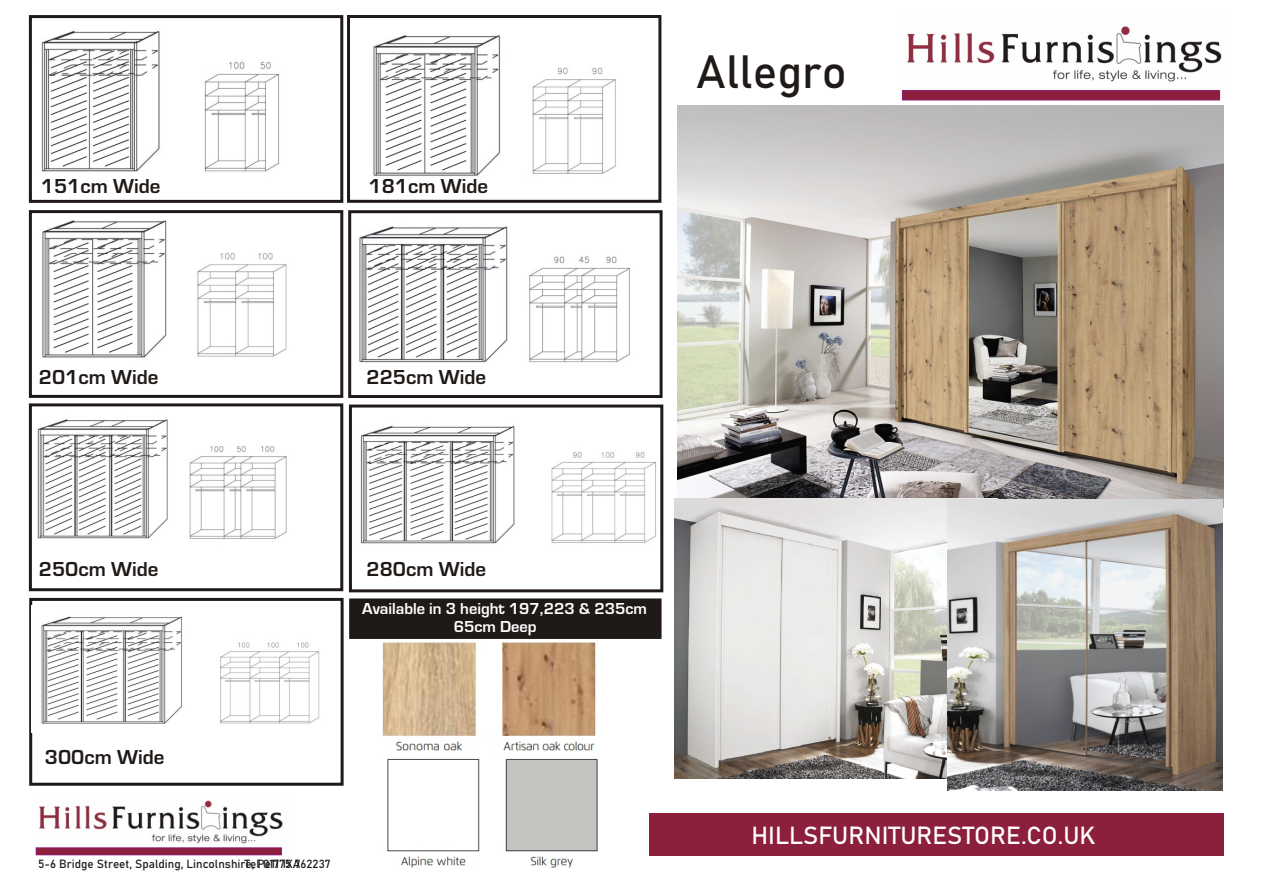
<style>
.page{position:relative;width:1263px;height:894px;background:#fff}
.page>*{position:absolute;margin:0;border:0;box-sizing:border-box;transform-origin:0 0}
.t1{font:46.05px "Bahnschrift";color:#1f1a17}
.t2{font:24.45px "Bahnschrift";color:#fff}
.t3{font:700 21px "Eurostile";color:#1f1a17}
.t4{font:700 16.5px/17.7px "Eurostile";color:#fff}
.t5{font:11.7px "Bahnschrift";color:#1f1a17}
</style>
<div class="page">
<img style="left:901px;top:26px;width:321px;height:66px">
<div style="left:902px;top:91px;width:318px;height:9px;background:#8c1f3b"></div>
<div style="left:902px;top:91px;width:318px;height:9px;border:1px solid #8f1f78"></div>
<img style="left:35px;top:800px;width:248px;height:52px">
<div style="left:36px;top:848px;width:245px;height:7px;background:#8c1f3b"></div>
<div style="left:36px;top:848px;width:245px;height:7px;border:1px solid #8f1f78"></div>
<div style="left:649px;top:813px;width:575px;height:43px;background:#8c1f3b"></div>
<img style="left:41px;top:30px;width:239px;height:142px">
<img style="left:42px;top:220px;width:245px;height:138px">
<img style="left:359px;top:226px;width:271px;height:137px">
<img style="left:37px;top:419px;width:250px;height:120px">
<img style="left:360px;top:425px;width:296px;height:119px">
<div style="left:29px;top:15px;width:314px;height:188px;border:3px solid #1f1a17"></div>
<div style="left:347px;top:15px;width:314px;height:188px;border:3px solid #1f1a17"></div>
<div style="left:348px;top:210px;width:315px;height:188px;border:3px solid #1f1a17"></div>
<div style="left:349px;top:405px;width:314px;height:187px;border:3px solid #1f1a17"></div>
<div style="left:29px;top:598px;width:315px;height:188px;border:3px solid #1f1a17"></div>
<div style="left:29px;top:210px;width:314px;height:188px;border:3px solid #1f1a17"></div>
<div style="left:29px;top:403px;width:314px;height:188px;border:3px solid #1f1a17"></div>
<img style="left:373px;top:35px;width:243px;height:141px">
<img style="left:32px;top:606px;width:288px;height:127px">
<img style="left:677px;top:105px;width:546px;height:394px">
<img style="left:674px;top:498px;width:323px;height:281px">
<img style="left:948px;top:499px;width:275px;height:292px">
<img style="left:382px;top:642px;width:214px;height:109px">
<img style="left:387px;top:758px;width:211px;height:110px">
<div style="left:350px;top:599px;width:311px;height:40px;background:#1f1a17"></div>
<p class="t3" style="left:41px;top:179px;width:121px">151cm Wide</p>
<p class="t3" style="left:39px;top:370px;width:121px">201cm Wide</p>
<p class="t3" style="left:369px;top:179px;width:121px">181cm Wide</p>
<p class="t3" style="left:367px;top:370px;width:121px">225cm Wide</p>
<h1 class="t1" style="left:696px;top:51px;width:152px">Allegro</h1>
<p class="t3" style="left:39px;top:562px;width:121px">250cm Wide</p>
<p class="t3" style="left:367px;top:562px;width:121px">280cm Wide</p>
<p class="t4" style="left:454px;top:602px;width:195px;text-indent:-92px">Available in 3 height 197,223 &amp; 235cm<br>65cm Deep</p>
<p class="t3" style="left:45px;top:750px;width:121px">300cm Wide</p>
<p class="t5" style="left:38px;top:859px;width:264px">5-6 Bridge Street, Spalding, Lincolnshire, Pe11 1XA</p>
<p class="t5" style="left:245px;top:859px;width:88px">Tel 01775 762237</p>
<p class="t2" style="left:752px;top:825px;width:345px">HILLSFURNITURESTORE.CO.UK</p>
</div>
